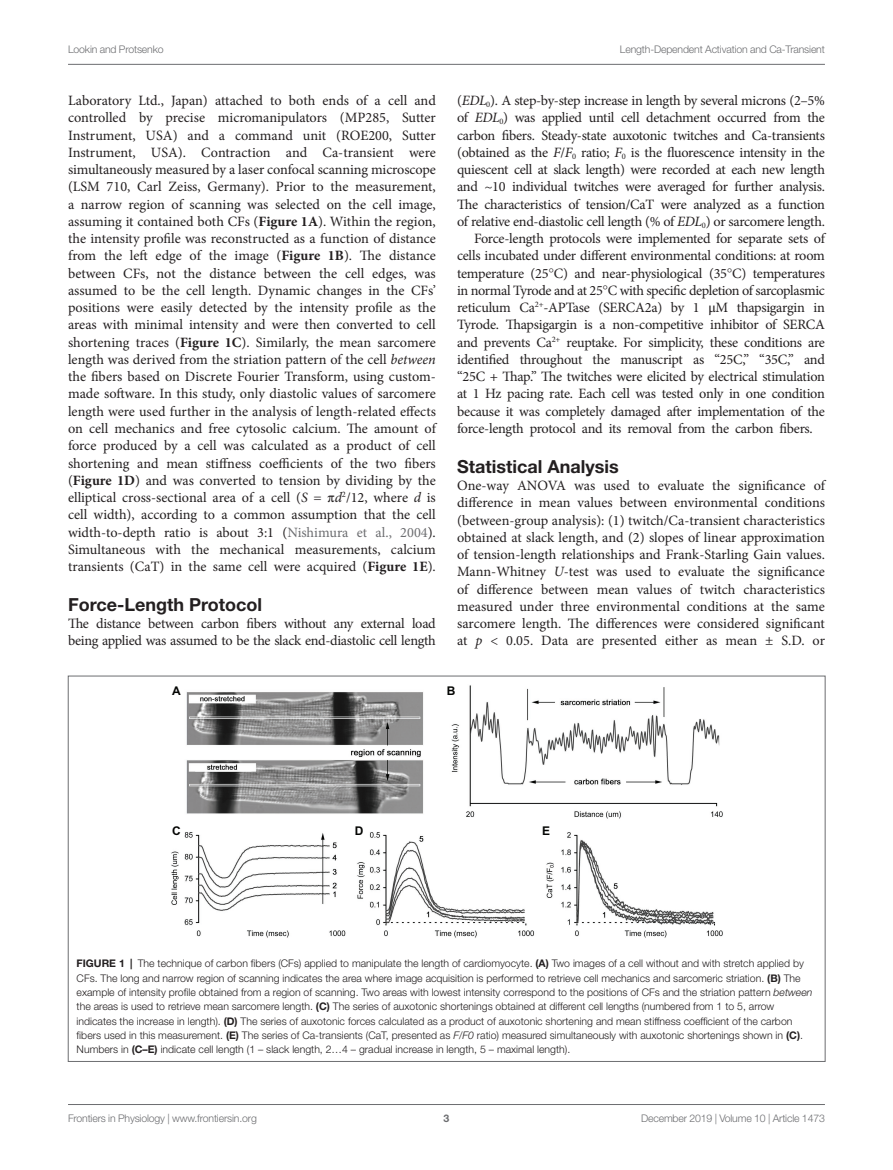
<style>
.page{position:relative;width:893px;height:1170px;background:#fff}
.page>*{position:absolute;margin:0;border:0;box-sizing:border-box;transform-origin:0 0}
.HEAD_2{font:700 18px "Helvetica Neue LT Std";color:#231f20}
.TEXT_FLUSH{font:14.25px/17.2px "Minion Pro";letter-spacing:-.02em;color:#231f20;text-align:justify}
.TEXT{font:14.25px/17.2px "Minion Pro";letter-spacing:-.02em;color:#231f20;text-align:justify}
.t1{font:700 12px "Arial";color:#040503}
.FIG_LEG{font:300 10.5px/14.2px "Helvetica Neue LT Std";color:#231f20}
.t2{font:300 10.5px "Helvetica Neue LT Std";letter-spacing:-.015em;color:#6c6d70}
.t3{font:700 10.5px "Helvetica Neue LT Std";color:#6c6d70}
.s1{font-weight:700}
.s2{font-style:italic}
.s3{font-family:"STIX General"}
.s4{color:#6c6d70}
</style>
<div class="page">
<hr style="left:68px;top:64px;width:757px;height:1px;background:#6c6d70">
<hr style="left:68px;top:1104px;width:757px;height:1px;background:#6c6d70">
<img style="left:171px;top:685px;width:552px;height:253px">
<p class="t2" style="left:68px;top:42px;width:97px">Lookin and Protsenko</p>
<p class="t2" style="left:620px;top:42px;width:206px">Length-Dependent Activation and Ca-Transient</p>
<p class="TEXT_FLUSH" style="left:68px;top:92px;width:369px">Laboratory Ltd., Japan) attached to both ends of a cell and controlled by precise micromanipulators (MP285, Sutter Instrument, USA) and a command unit (ROE200, Sutter Instrument, USA). Contraction and Ca-transient were simultaneously measured by a laser confocal scanning microscope (LSM 710, Carl Zeiss, Germany). Prior to the measurement, a narrow region of scanning was selected on the cell image, assuming it contained both CFs (<span class="s1">Figure 1A</span>). Within the region, the intensity profile was reconstructed as a function of distance from the left edge of the image (<span class="s1">Figure 1B</span>). The distance between CFs, not the distance between the cell edges, was assumed to be the cell length. Dynamic changes in the CFs’ positions were easily detected by the intensity profile as the areas with minimal intensity and were then converted to cell shortening traces (<span class="s1">Figure 1C</span>). Similarly, the mean sarcomere length was derived from the striation pattern of the cell <span class="s2">between </span>the fibers based on Discrete Fourier Transform, using custom&shy;made software. In this study, only diastolic values of sarcomere length were used further in the analysis of length-related effects on cell mechanics and free cytosolic calcium. The amount of force produced by a cell was calculated as a product of cell shortening and mean stiffness coefficients of the two fibers (<span class="s1">Figure 1D</span>) and was converted to tension by dividing by the elliptical cross-sectional area of a cell (<span class="s2">S</span> = <span class="s3">π</span><span class="s2">d</span><sup>2</sup>/12, where <span class="s2">d</span> is cell width), according to a common assumption that the cell width-to-depth ratio is about 3:1 (<span class="s4">Nishimura et al., 2004</span>).<br>Simultaneous with the mechanical measurements, calcium transients (CaT) in the same cell were acquired (<span class="s1">Figure 1E</span>).</p>
<p class="HEAD_2" style="left:68px;top:593px;width:196px">Force-Length Protocol</p>
<p class="TEXT_FLUSH" style="left:68px;top:615px;width:369px">The distance between carbon fibers without any external load being applied was assumed to be the slack end-diastolic cell length</p>
<p class="TEXT_FLUSH" style="left:457px;top:92px;width:369px">(<span class="s2">EDL</span><sub>0</sub>). A step-by-step increase in length by several microns (2–5% of <span class="s2">EDL</span><sub>0</sub>) was applied until cell detachment occurred from the carbon fibers. Steady-state auxotonic twitches and Ca-transients (obtained as the <span class="s2">F</span>/<span class="s2">F</span><sub>0</sub> ratio; <span class="s2">F</span><sub>0</sub> is the fluorescence intensity in the quiescent cell at slack length) were recorded at each new length and ~10 individual twitches were averaged for further analysis.<br>The characteristics of tension/CaT were analyzed as a function of relative end-diastolic cell length (% of <span class="s2">EDL</span><sub>0</sub>) or sarcomere length.</p>
<p class="TEXT" style="left:457px;top:230px;width:369px;text-indent:17px">Force-length protocols were implemented for separate sets of cells incubated under different environmental conditions: at room temperature (25<span class="s3">°</span>C) and near-physiological (35<span class="s3">°</span>C) temperatures in normal Tyrode and at 25<span class="s3">°</span>C with specific depletion of sarcoplasmic reticulum Ca<sup>2+</sup>-APTase (SERCA2a) by 1 <span class="s3">μ</span>M thapsigargin in Tyrode. Thapsigargin is a non-competitive inhibitor of SERCA and prevents Ca<sup>2+</sup> reuptake. For simplicity, these conditions are identified throughout the manuscript as “25C,” “35C,” and “25C + Thap.” The twitches were elicited by electrical stimulation at 1 Hz pacing rate. Each cell was tested only in one condition because it was completely damaged after implementation of the force-length protocol and its removal from the carbon fibers.</p>
<p class="HEAD_2" style="left:457px;top:455px;width:163px">Statistical Analysis</p>
<p class="TEXT_FLUSH" style="left:457px;top:477px;width:369px">One-way ANOVA was used to evaluate the significance of difference in mean values between environmental conditions (between-group analysis): (1) twitch/Ca-transient characteristics obtained at slack length, and (2) slopes of linear approximation of tension-length relationships and Frank-Starling Gain values.<br>Mann-Whitney <span class="s2">U</span>-test was used to evaluate the significance of difference between mean values of twitch characteristics measured under three environmental conditions at the same sarcomere length. The differences were considered significant at <span class="s2">p</span> &lt; 0.05. Data are presented either as mean ± S.D. or</p>
<p class="t1" style="left:172px;top:682px;width:10px">A</p>
<p class="t1" style="left:447px;top:682px;width:10px">B</p>
<p class="t1" style="left:172px;top:822px;width:10px">C</p>
<p class="t1" style="left:355px;top:822px;width:10px">D</p>
<p class="t1" style="left:542px;top:822px;width:10px">E</p>
<p class="FIG_LEG" style="left:77px;top:956px;width:737px"><span class="s1">FIGURE 1 |</span> The technique of carbon fibers (CFs) applied to manipulate the length of cardiomyocyte. <span class="s1">(A)</span> Two images of a cell without and with stretch applied by CFs. The long and narrow region of scanning indicates the area where image acquisition is performed to retrieve cell mechanics and sarcomeric striation. <span class="s1">(B)</span> The example of intensity profile obtained from a region of scanning. Two areas with lowest intensity correspond to the positions of CFs and the striation pattern <span class="s2">between </span>the areas is used to retrieve mean sarcomere length. <span class="s1">(C)</span> The series of auxotonic shortenings obtained at different cell lengths (numbered from 1 to 5, arrow indicates the increase in length). <span class="s1">(D)</span> The series of auxotonic forces calculated as a product of auxotonic shortening and mean stiffness coefficient of the carbon fibers used in this measurement. <span class="s1">(E)</span> The series of Ca-transients (CaT, presented as <span class="s2">F</span>/<span class="s2">F0</span> ratio) measured simultaneously with auxotonic shortenings shown in <span class="s1">(C)</span>.<br>Numbers in <span class="s1">(C–E)</span> indicate cell length (1 – slack length, 2…4 – gradual increase in length, 5 – maximal length).</p>
<p class="t2" style="left:68px;top:1111px;width:190px">Frontiers in Physiology | www.frontiersin.org</p>
<p class="t3" style="left:444px;top:1111px;width:7px">3</p>
<p class="t2" style="left:641px;top:1111px;width:185px">December 2019 | Volume 10 | Article 1473</p>
</div>
